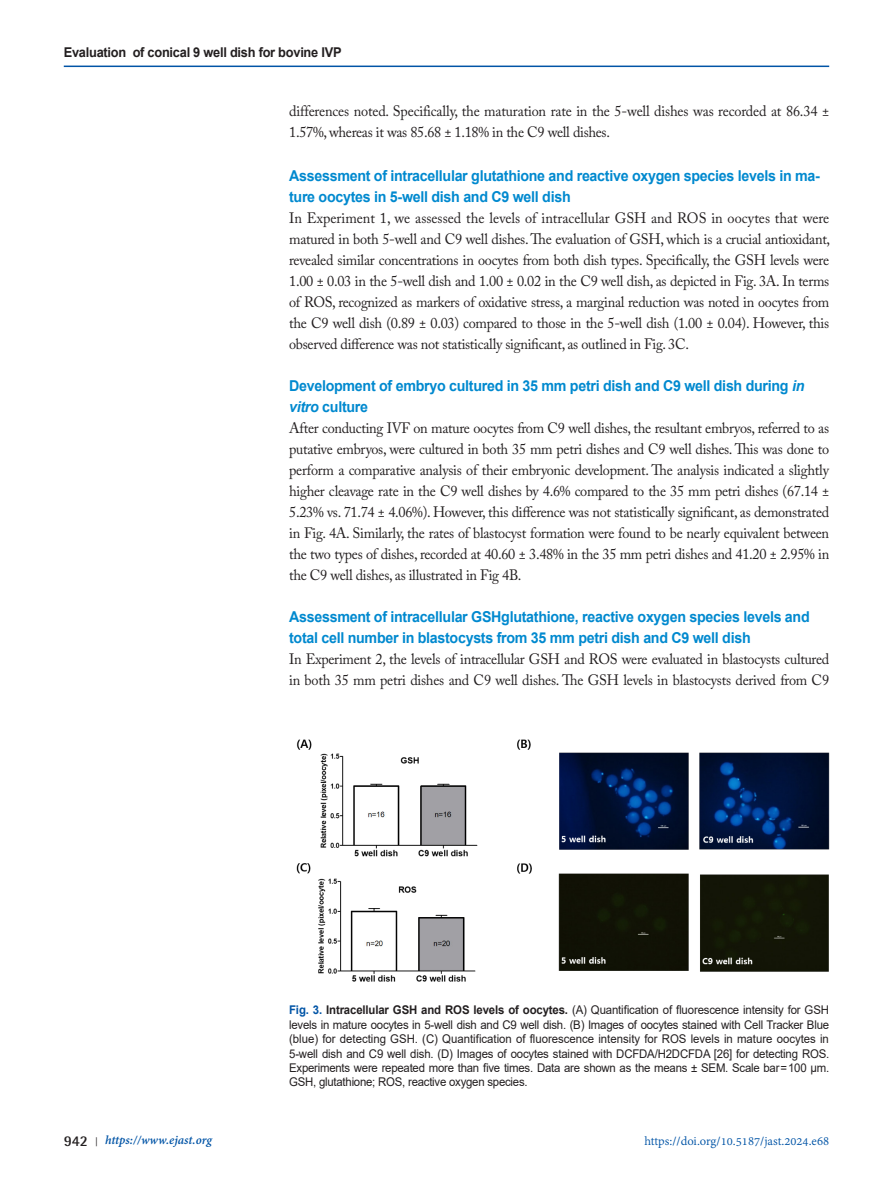
<style>
.page{position:relative;width:893px;height:1191px;background:#fff}
.page>*{position:absolute;margin:0;border:0;box-sizing:border-box;transform-origin:0 0}
.MDPI_3_1_text{font:15px/21px "Adobe Caslon Pro";letter-spacing:-.02em;color:#231f20;scale:.95 1}
.heading_2nd{font:700 15px/21px "Arial";letter-spacing:-.02em;color:#0089cf;scale:.95 1}
.t1{font:700 13.5px "Arial";letter-spacing:-.02em;color:#231f20;scale:.95 1}
.t2{font:13.5px "Adobe Devanagari";color:#0154a6}
.t3{font:italic 700 13.5px "Adobe Devanagari";color:#0154a6}
.t4{font:12px/14.4px "Arial";letter-spacing:-.02em;color:#231f20;text-align:justify;scale:.95 1}
.s1{font-style:italic}
.s2{font-weight:700;color:#0154a6}
.s3{font-weight:700}
.s4{font-family:"Rotis Semi Sans Std";font-style:normal;font-size:15px;color:#231f20}
.s5{font-family:"Shonar Bangla";font-style:normal;font-size:12px;color:#231f20}
</style>
<div class="page">
<hr style="left:64px;top:66px;width:765px;height:1px;background:#0154a6">
<img style="left:296px;top:739px;width:533px;height:243px">
<p class="t1" style="left:64px;top:42px;width:294px">Evaluation of conical 9 well dish for bovine IVP</p>
<p class="MDPI_3_1_text" style="left:289px;top:100px;width:570px">differences noted. Specifically, the maturation rate in the 5-well dishes was recorded at 86.34 ±<br>1.57%, whereas it was 85.68 ± 1.18% in the C9 well dishes.</p>
<p class="heading_2nd" style="left:289px;top:165px;width:560px">Assessment of intracellular glutathione and reactive oxygen species levels in ma&shy;ture oocytes in 5-well dish and C9 well dish</p>
<p class="MDPI_3_1_text" style="left:289px;top:207px;width:571px;text-align:justify">In Experiment 1, we assessed the levels of intracellular GSH and ROS in oocytes that were matured in both 5-well and C9 well dishes. The evaluation of GSH, which is a crucial antioxidant, revealed similar concentrations in oocytes from both dish types. Specifically, the GSH levels were 1.00 ± 0.03 in the 5-well dish and 1.00 ± 0.02 in the C9 well dish, as depicted in Fig. 3A. In terms of ROS, recognized as markers of oxidative stress, a marginal reduction was noted in oocytes from the C9 well dish (0.89 ± 0.03) compared to those in the 5-well dish (1.00 ± 0.04). However, this observed difference was not statistically significant, as outlined in Fig. 3C.</p>
<p class="heading_2nd" style="left:289px;top:375px;width:544px">Development of embryo cultured in 35 mm petri dish and C9 well dish during <span class="s1">in vitro</span> culture</p>
<p class="MDPI_3_1_text" style="left:289px;top:417px;width:570px;text-align:justify">After conducting IVF on mature oocytes from C9 well dishes, the resultant embryos, referred to as putative embryos, were cultured in both 35 mm petri dishes and C9 well dishes. This was done to perform a comparative analysis of their embryonic development. The analysis indicated a slightly higher cleavage rate in the C9 well dishes by 4.6% compared to the 35 mm petri dishes (67.14 ± 5.23% vs. 71.74 ± 4.06%). However, this difference was not statistically significant, as demonstrated in Fig. 4A. Similarly, the rates of blastocyst formation were found to be nearly equivalent between the two types of dishes, recorded at 40.60 ± 3.48% in the 35 mm petri dishes and 41.20 ± 2.95% in the C9 well dishes, as illustrated in Fig 4B.</p>
<p class="heading_2nd" style="left:289px;top:606px;width:549px">Assessment of intracellular GSHglutathione, reactive oxygen species levels and total cell number in blastocysts from 35 mm petri dish and C9 well dish</p>
<p class="MDPI_3_1_text" style="left:289px;top:648px;width:570px">In Experiment 2, the levels of intracellular GSH and ROS were evaluated in blastocysts cultured in both 35 mm petri dishes and C9 well dishes. The GSH levels in blastocysts derived from C9</p>
<p class="t4" style="left:289px;top:1003px;width:570px"><span class="s2">Fig. 3.</span> <span class="s3">Intracellular GSH and ROS levels of oocytes.</span> (A) Quantification of fluorescence intensity for GSH levels in mature oocytes in 5-well dish and C9 well dish. (B) Images of oocytes stained with Cell Tracker Blue (blue) for detecting GSH. (C) Quantification of fluorescence intensity for ROS levels in mature oocytes in 5-well dish and C9 well dish. (D) Images of oocytes stained with DCFDA/H2DCFDA [26] for detecting ROS.<br>Experiments were repeated more than five times. Data are shown as the means ± SEM. Scale bar=100 μm.<br>GSH, glutathione; ROS, reactive oxygen species.</p>
<p class="t3" style="left:64px;top:1132px;width:150px"><span class="s4">942</span> <span class="s5">|</span> https://www.ejast.org</p>
<p class="t2" style="left:644px;top:1133px;width:186px">https://doi.org/10.5187/jast.2024.e68</p>
</div>
